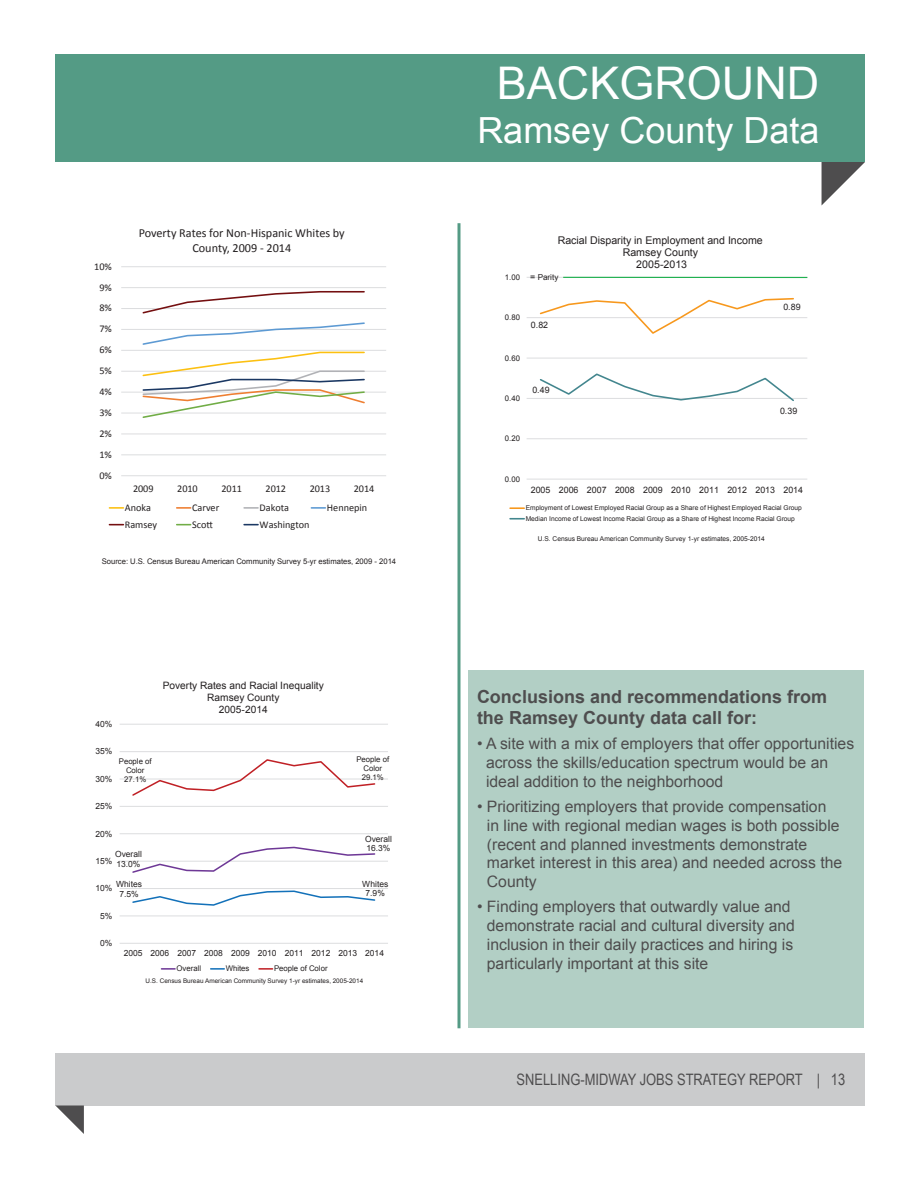
<style>
.page{position:relative;width:918px;height:1188px;background:#fff}
.page>*{position:absolute;margin:0;border:0;box-sizing:border-box;transform-origin:0 0}
.t1{font:45px "Arial";color:#fff}
.t2{font:36px "Arial";color:#fff}
.t3{font:700 18px/21.6px "Arial";color:#4e4d4e}
.t4{font:15.75px/18.9px "Arial";color:#4e4d4e}
.t5{font:15.75px "Arial Narrow";color:#4e4d4e}
.t6{font:12.3px/15px "Calibri";color:#231f20;text-align:center}
.t7{font:10.65px/12.1px "Arial";color:#231f20;text-align:center}
.t8{font:10.35px "Calibri";color:#231f20}
.t9{font:10.2px/11.7px "Arial";color:#231f20;text-align:center}
.t10{font:8.85px "Arial";color:#231f20}
.t11{font:8.4px/9.8px "Arial";color:#231f20}
.t12{font:8.1px "Arial";color:#231f20}
.t13{font:7.8px/9px "Arial";color:#231f20;text-align:center}
.t14{font:6.6px/10.5px "Arial";color:#231f20}
.t15{font:6.3px "Arial";color:#231f20}
.s1{font-size:8.85px}
</style>
<div class="page">
<div style="left:468px;top:670px;width:396px;height:358px;background:#b2cfc5"></div>
<hr style="left:120px;top:916px;width:268px;height:1px;background:#dcdddf">
<hr style="left:120px;top:888px;width:268px;height:1px;background:#dcdddf">
<hr style="left:120px;top:861px;width:268px;height:1px;background:#dcdddf">
<hr style="left:120px;top:833px;width:268px;height:1px;background:#dcdddf">
<hr style="left:120px;top:806px;width:268px;height:1px;background:#dcdddf">
<hr style="left:120px;top:779px;width:268px;height:1px;background:#dcdddf">
<hr style="left:120px;top:751px;width:268px;height:1px;background:#dcdddf">
<hr style="left:120px;top:724px;width:268px;height:1px;background:#dcdddf">
<hr style="left:120px;top:943px;width:268px;height:1px;background:#dcdddf">
<svg style="left:131px;top:846px;width:245px;height:27px"></svg>
<svg style="left:132px;top:890px;width:244px;height:16px"></svg>
<svg style="left:131px;top:759px;width:245px;height:37px"></svg>
<svg style="left:161px;top:968px;width:14px;height:2px"></svg>
<svg style="left:211px;top:968px;width:13px;height:2px"></svg>
<svg style="left:259px;top:968px;width:14px;height:2px"></svg>
<hr style="left:121px;top:455px;width:265px;height:1px;background:#dcdddf">
<hr style="left:121px;top:434px;width:265px;height:1px;background:#dcdddf">
<hr style="left:121px;top:413px;width:265px;height:1px;background:#dcdddf">
<hr style="left:121px;top:392px;width:265px;height:1px;background:#dcdddf">
<hr style="left:121px;top:371px;width:265px;height:1px;background:#dcdddf">
<hr style="left:121px;top:350px;width:265px;height:1px;background:#dcdddf">
<hr style="left:121px;top:329px;width:265px;height:1px;background:#dcdddf">
<hr style="left:121px;top:308px;width:265px;height:1px;background:#dcdddf">
<hr style="left:121px;top:287px;width:265px;height:1px;background:#dcdddf">
<hr style="left:121px;top:266px;width:265px;height:1px;background:#dcdddf">
<hr style="left:121px;top:475px;width:265px;height:1px;background:#dcdddf">
<svg style="left:142px;top:291px;width:223px;height:23px"></svg>
<svg style="left:141px;top:322px;width:225px;height:96px"></svg>
<svg style="left:109px;top:507px;width:14px;height:2px"></svg>
<svg style="left:177px;top:507px;width:14px;height:2px"></svg>
<svg style="left:244px;top:507px;width:14px;height:2px"></svg>
<svg style="left:311px;top:507px;width:14px;height:2px"></svg>
<svg style="left:109px;top:524px;width:14px;height:1px"></svg>
<svg style="left:177px;top:524px;width:14px;height:1px"></svg>
<svg style="left:244px;top:524px;width:14px;height:1px"></svg>
<hr style="left:527px;top:277px;width:280px;height:1px;background:#dcdddf">
<hr style="left:527px;top:317px;width:280px;height:1px;background:#dcdddf">
<hr style="left:527px;top:358px;width:280px;height:1px;background:#dcdddf">
<hr style="left:527px;top:398px;width:280px;height:1px;background:#dcdddf">
<hr style="left:527px;top:438px;width:280px;height:1px;background:#dcdddf">
<hr style="left:527px;top:479px;width:280px;height:1px;background:#dcdddf">
<svg style="left:539px;top:297px;width:255px;height:37px"></svg>
<svg style="left:539px;top:373px;width:255px;height:28px"></svg>
<svg style="left:510px;top:507px;width:14px;height:2px"></svg>
<svg style="left:510px;top:518px;width:14px;height:2px"></svg>
<hr style="left:563px;top:277px;width:244px;height:1px;background:#20b150">
<div style="left:55px;top:54px;width:810px;height:108px;background:#549b85"></div>
<svg style="left:822px;top:162px;width:43px;height:43px"></svg>
<div style="left:55px;top:1053px;width:810px;height:53px;background:#cacbcc"></div>
<svg style="left:56px;top:1106px;width:28px;height:28px"></svg>
<hr style="left:458px;top:223px;width:2px;height:805px;background:#549b85">
<p class="t8" style="left:94px;top:260px;width:19px">10%</p>
<p class="t8" style="left:99px;top:281px;width:14px">9%</p>
<p class="t8" style="left:99px;top:302px;width:14px">8%</p>
<p class="t8" style="left:99px;top:322px;width:14px">7%</p>
<p class="t8" style="left:99px;top:343px;width:14px">6%</p>
<p class="t8" style="left:99px;top:364px;width:14px">5%</p>
<p class="t8" style="left:99px;top:385px;width:14px">4%</p>
<p class="t8" style="left:99px;top:406px;width:14px">3%</p>
<p class="t8" style="left:99px;top:427px;width:14px">2%</p>
<p class="t8" style="left:99px;top:448px;width:14px">1%</p>
<p class="t8" style="left:99px;top:469px;width:14px">0%</p>
<p class="t6" style="left:139px;top:226px;width:208px">Poverty Rates for Non-Hispanic Whites by<br>County, 2009 - 2014</p>
<p class="t8" style="left:133px;top:482px;width:22px">2009</p>
<p class="t8" style="left:177px;top:482px;width:22px">2010</p>
<p class="t8" style="left:221px;top:482px;width:22px">2011</p>
<p class="t8" style="left:266px;top:482px;width:22px">2012</p>
<p class="t8" style="left:310px;top:482px;width:22px">2013</p>
<p class="t8" style="left:354px;top:482px;width:22px">2014</p>
<p class="t8" style="left:125px;top:501px;width:28px">Anoka</p>
<p class="t8" style="left:192px;top:501px;width:29px">Carver</p>
<p class="t8" style="left:260px;top:501px;width:31px">Dakota</p>
<p class="t8" style="left:327px;top:501px;width:42px">Hennepin</p>
<p class="t8" style="left:125px;top:518px;width:34px">Ramsey</p>
<p class="t8" style="left:192px;top:518px;width:22px">Scott</p>
<p class="t8" style="left:260px;top:518px;width:51px">Washington</p>
<p class="t13" style="left:102px;top:557px;width:296px">Source: U.S. Census Bureau American Community Survey 5-yr estimates, 2009 - 2014</p>
<p class="t11" style="left:95px;top:719px;width:18px">40%</p>
<p class="t9" style="left:163px;top:680px;width:163px">Poverty Rates and Racial Inequality<br>Ramsey County<br>2005-2014</p>
<p class="t11" style="left:95px;top:747px;width:18px">35%</p>
<p class="t13" style="left:119px;top:757px;width:34px">People of<br>Color<br>27.1%</p>
<p class="t13" style="left:356px;top:755px;width:34px">People of<br>Color<br>29.1%</p>
<p class="t11" style="left:95px;top:774px;width:18px">30%</p>
<p class="t11" style="left:95px;top:801px;width:18px">25%</p>
<p class="t11" style="left:95px;top:829px;width:18px">20%</p>
<p class="t11" style="left:115px;top:849px;width:28px">Overall<br>13.0%</p>
<p class="t11" style="left:95px;top:856px;width:18px">15%</p>
<p class="t11" style="left:365px;top:834px;width:28px">Overall<br>16.3%</p>
<p class="t11" style="left:116px;top:879px;width:28px;text-align:center">Whites<br>7.5%</p>
<p class="t11" style="left:362px;top:879px;width:28px;text-align:center">Whites<br>7.9%</p>
<p class="t11" style="left:95px;top:884px;width:18px">10%</p>
<p class="t11" style="left:100px;top:911px;width:14px">5%</p>
<p class="t11" style="left:100px;top:938px;width:14px">0%</p>
<p class="t11" style="left:124px;top:948px;width:262px">2005 2006 2007 2008 2009 2010 2011 2012 2013 2014</p>
<p class="t13" style="left:177px;top:964px;width:26px">Overall</p>
<p class="t13" style="left:226px;top:964px;width:25px">Whites</p>
<p class="t13" style="left:274px;top:964px;width:55px">People of Color</p>
<p class="t15" style="left:146px;top:977px;width:219px">U.S. Census Bureau American Community Survey 1-yr estimates, 2005-2014</p>
<h1 class="t1" style="left:497px;top:54px;width:324px">BACKGROUND</h1>
<h2 class="t2" style="left:477px;top:106px;width:344px">Ramsey County Data</h2>
<p class="t13" style="left:505px;top:273px;width:17px">1.00</p>
<p class="t7" style="left:558px;top:234px;width:207px">Racial Disparity in Employment and Income<br>Ramsey County<br>2005-2013</p>
<p class="t12" style="left:530px;top:272px;width:30px"><span class="s1">=</span> Parity</p>
<p class="t13" style="left:505px;top:313px;width:17px">0.80</p>
<p class="t13" style="left:505px;top:353px;width:17px">0.60</p>
<p class="t13" style="left:505px;top:394px;width:17px">0.40</p>
<p class="t10" style="left:531px;top:319px;width:19px">0.82</p>
<p class="t10" style="left:532px;top:384px;width:19px">0.49</p>
<p class="t13" style="left:505px;top:434px;width:17px">0.20</p>
<p class="t10" style="left:783px;top:301px;width:19px">0.89</p>
<p class="t10" style="left:780px;top:405px;width:19px">0.39</p>
<p class="t13" style="left:505px;top:474px;width:17px">0.00</p>
<p class="t10" style="left:531px;top:484px;width:274px">2005 2006 2007 2008 2009 2010 2011 2012 2013 2014</p>
<p class="t14" style="left:526px;top:503px;width:278px">Employment of Lowest Employed Racial Group as a Share of Highest Employed Racial Group<br>Median Income of Lowest Income Racial Group as a Share of Highest Income Racial Group</p>
<p class="t14" style="left:538px;top:534px;width:229px">U.S. Census Bureau American Community Survey 1-yr estimates, 2005-2014</p>
<p class="t3" style="left:477px;top:686px;width:352px">Conclusions and recommendations from the Ramsey County data call for:</p>
<p class="t4" style="left:486px;top:734px;width:370px;text-indent:-9px">• A site with a mix of employers that offer opportunities across the skills/education spectrum would be an ideal addition to the neighborhood</p>
<p class="t4" style="left:487px;top:797px;width:357px;text-indent:-10px">• Prioritizing employers that provide compensation in line with regional median wages is both possible (recent and planned investments demonstrate market interest in this area) and needed across the County</p>
<p class="t4" style="left:487px;top:897px;width:310px;text-indent:-10px">• Finding employers that outwardly value and demonstrate racial and cultural diversity and inclusion in their daily practices and hiring is particularly important at this site</p>
<p class="t5" style="left:517px;top:1067px;width:330px">SNELLING-MIDWAY JOBS STRATEGY REPORT | 13</p>
</div>
